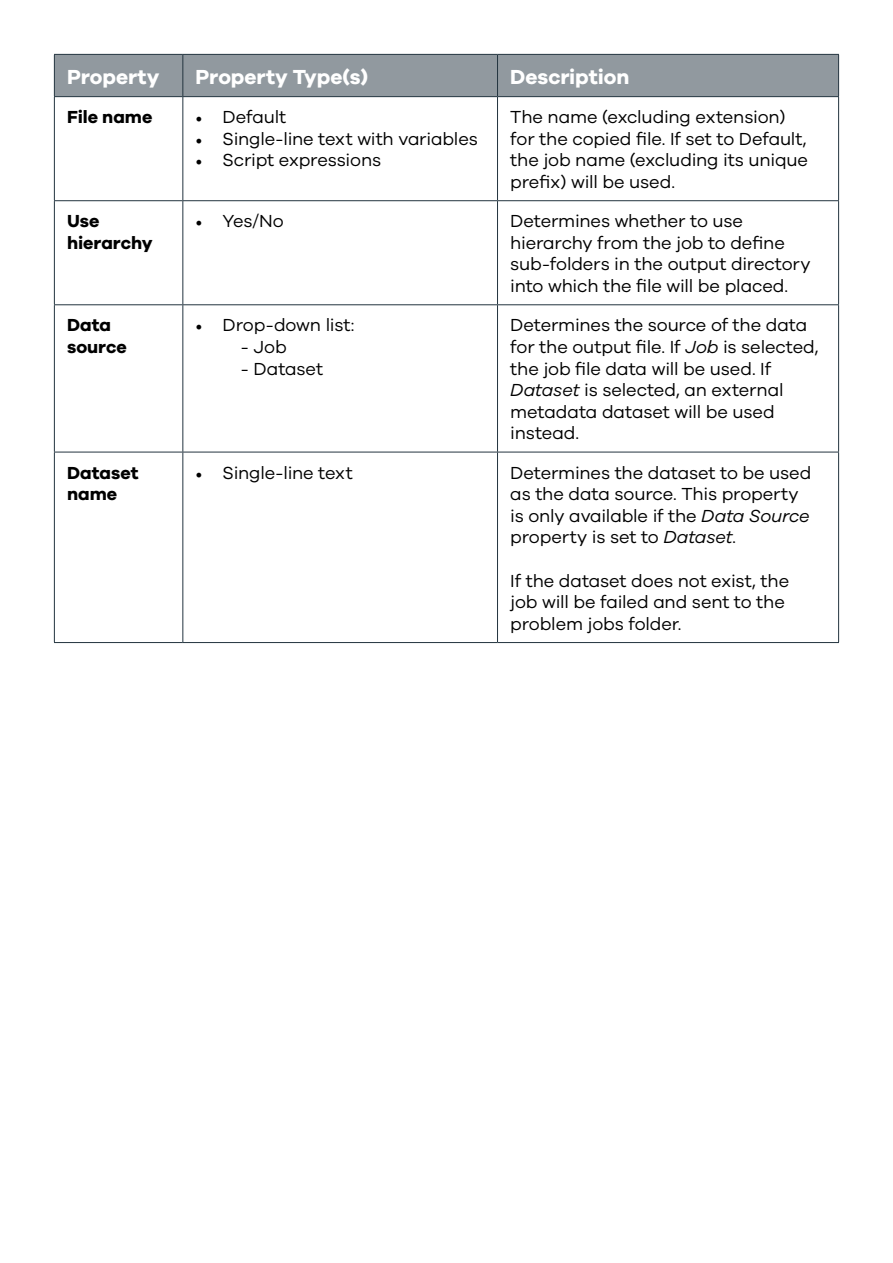
<style>
.page{position:relative;width:893px;height:1263px;background:#fff}
.page>*{position:absolute;margin:0;border:0;box-sizing:border-box;transform-origin:0 0}
.t1{font:700 21px "Galano Grotesque";color:#fff}
.t2{font:18px/21.6px "Galano Grotesque";letter-spacing:-.01em;color:#000}
.t3{font:700 18px/21.6px "Galano Grotesque";color:#000}
.s1{font-family:"Minion Pro"}
.s2{font-style:italic}
</style>
<div class="page">
<div style="left:55px;top:55px;width:783px;height:41px;background:#91999f"></div>
<hr style="left:54px;top:54px;width:129px;height:1px;background:#23343f">
<hr style="left:54px;top:55px;width:1px;height:41px;background:#23343f">
<hr style="left:54px;top:96px;width:129px;height:1px;background:#23343f">
<hr style="left:54px;top:97px;width:1px;height:103px;background:#23343f">
<hr style="left:54px;top:200px;width:129px;height:1px;background:#23343f">
<hr style="left:54px;top:201px;width:1px;height:103px;background:#23343f">
<hr style="left:54px;top:304px;width:129px;height:1px;background:#23343f">
<hr style="left:54px;top:305px;width:1px;height:147px;background:#23343f">
<hr style="left:54px;top:452px;width:129px;height:1px;background:#23343f">
<hr style="left:54px;top:452px;width:1px;height:190px;background:#23343f">
<hr style="left:54px;top:642px;width:129px;height:1px;background:#23343f">
<hr style="left:183px;top:642px;width:314px;height:1px;background:#23343f">
<hr style="left:497px;top:642px;width:342px;height:1px;background:#23343f">
<hr style="left:183px;top:54px;width:314px;height:1px;background:#23343f">
<hr style="left:182px;top:55px;width:1px;height:41px;background:#23343f">
<hr style="left:497px;top:54px;width:342px;height:1px;background:#23343f">
<hr style="left:497px;top:55px;width:1px;height:41px;background:#23343f">
<hr style="left:838px;top:55px;width:1px;height:41px;background:#23343f">
<hr style="left:183px;top:96px;width:314px;height:1px;background:#23343f">
<hr style="left:497px;top:96px;width:342px;height:1px;background:#23343f">
<hr style="left:182px;top:97px;width:1px;height:103px;background:#23343f">
<hr style="left:497px;top:97px;width:1px;height:103px;background:#23343f">
<hr style="left:838px;top:97px;width:1px;height:103px;background:#23343f">
<hr style="left:183px;top:200px;width:314px;height:1px;background:#23343f">
<hr style="left:182px;top:201px;width:1px;height:103px;background:#23343f">
<hr style="left:497px;top:200px;width:342px;height:1px;background:#23343f">
<hr style="left:497px;top:201px;width:1px;height:103px;background:#23343f">
<hr style="left:838px;top:201px;width:1px;height:103px;background:#23343f">
<hr style="left:183px;top:304px;width:314px;height:1px;background:#23343f">
<hr style="left:182px;top:305px;width:1px;height:147px;background:#23343f">
<hr style="left:497px;top:304px;width:342px;height:1px;background:#23343f">
<hr style="left:497px;top:305px;width:1px;height:147px;background:#23343f">
<hr style="left:838px;top:305px;width:1px;height:147px;background:#23343f">
<hr style="left:183px;top:452px;width:314px;height:1px;background:#23343f">
<hr style="left:182px;top:452px;width:1px;height:190px;background:#23343f">
<hr style="left:497px;top:452px;width:342px;height:1px;background:#23343f">
<hr style="left:497px;top:452px;width:1px;height:190px;background:#23343f">
<hr style="left:838px;top:452px;width:1px;height:190px;background:#23343f">
<p class="t1" style="left:67px;top:64px;width:94px">Property</p>
<p class="t1" style="left:196px;top:64px;width:174px">Property Type(s)</p>
<p class="t1" style="left:510px;top:64px;width:121px">Description</p>
<p class="t3" style="left:67px;top:106px;width:87px">File name</p>
<p class="t2" style="left:196px;top:106px;width:92px"><span class="s1">•</span> Default</p>
<p class="t2" style="left:196px;top:127px;width:284px"><span class="s1">•</span> Single-line text with variables</p>
<p class="t2" style="left:196px;top:149px;width:187px"><span class="s1">•</span> Script expressions</p>
<p class="t2" style="left:510px;top:106px;width:299px">The name (excluding extension) for the copied file. If set to Default, the job name (excluding its unique prefix) will be used.</p>
<p class="t3" style="left:67px;top:210px;width:87px">Use hierarchy</p>
<p class="t2" style="left:196px;top:210px;width:90px"><span class="s1">•</span> Yes/No</p>
<p class="t2" style="left:510px;top:210px;width:302px">Determines whether to use hierarchy from the job to define sub-folders in the output directory into which the file will be placed.</p>
<p class="t3" style="left:67px;top:314px;width:61px">Data source</p>
<p class="t2" style="left:196px;top:314px;width:161px"><span class="s1">•</span> Drop-down list:</p>
<p class="t2" style="left:510px;top:314px;width:310px">Determines the source of the data for the output file. If <span class="s2">Job</span> is selected, the job file data will be used. If<br><span class="s2">Dataset</span> is selected, an external metadata dataset will be used instead.</p>
<p class="t2" style="left:241px;top:335px;width:47px">- Job</p>
<p class="t2" style="left:241px;top:357px;width:84px">- Dataset</p>
<p class="t3" style="left:67px;top:461px;width:73px">Dataset name</p>
<p class="t2" style="left:196px;top:461px;width:159px"><span class="s1">•</span> Single-line text</p>
<p class="t2" style="left:510px;top:461px;width:303px">Determines the dataset to be used as the data source. This property is only available if the <span class="s2">Data Source </span>property is set to <span class="s2">Dataset.</span></p>
<p class="t2" style="left:510px;top:569px;width:280px">If the dataset does not exist, the job will be failed and sent to the problem jobs folder.</p>
</div>
